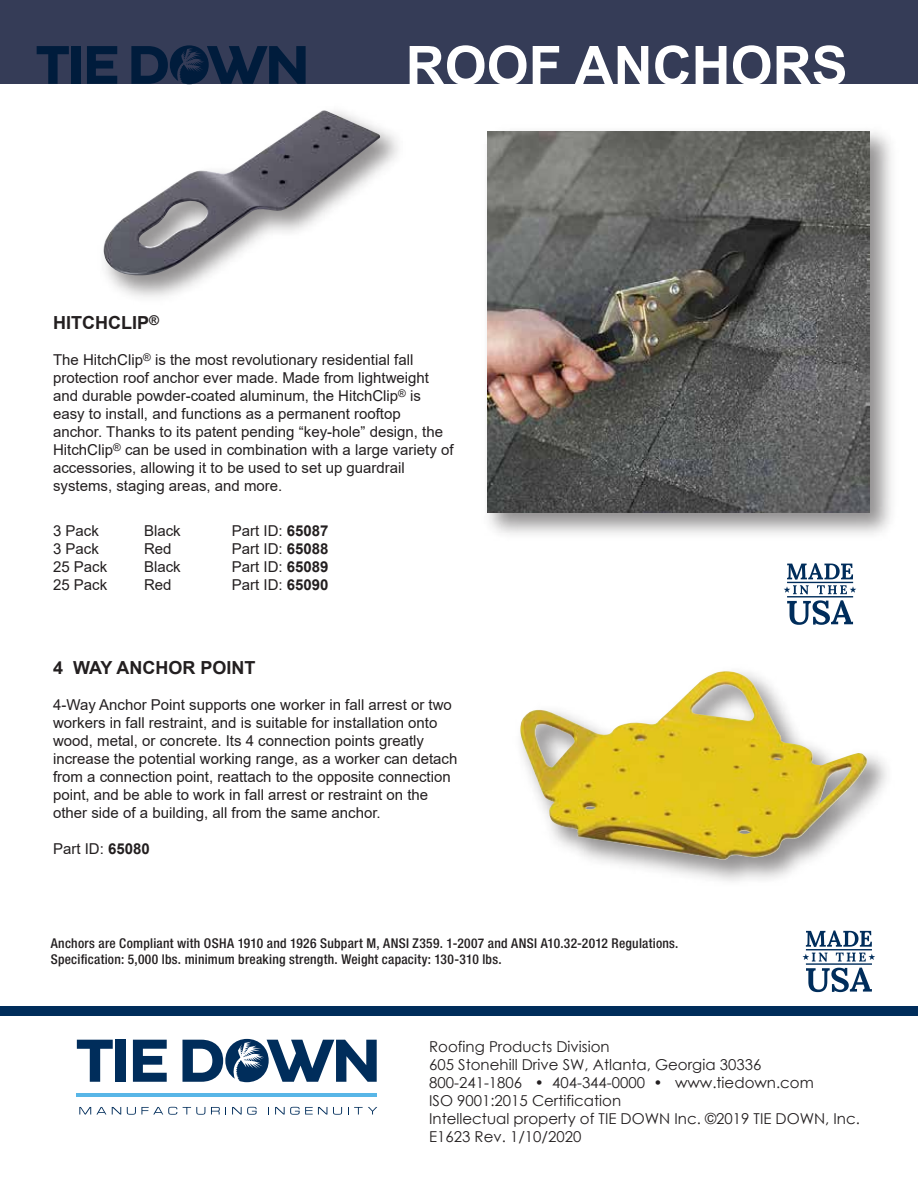
<style>
.page{position:relative;width:918px;height:1188px;background:#fff}
.page>*{position:absolute;margin:0;border:0;box-sizing:border-box;transform-origin:0 0}
.t1{font:700 54px "Arial";color:#fff}
.t2{font:700 18px "Arial";color:#231f20}
.t3{font:15px/18px "Arial";color:#231f20}
.t4{font:15px/18px "Century Gothic";color:#231f20}
.t5{font:500 condensed 13.5px/16.2px "Helvetica Neue LT Std";letter-spacing:.02em;color:#231f20}
.s1{font-weight:700}
</style>
<div class="page">
<div style="left:0;top:1006px;width:918px;height:9px;background:#002d5b"></div>
<svg style="left:77px;top:1040px;width:36px;height:42px"></svg>
<div style="left:116px;top:1040px;width:10px;height:42px;background:#002d5b"></div>
<svg style="left:133px;top:1040px;width:34px;height:42px"></svg>
<svg style="left:182px;top:1039px;width:195px;height:43px"></svg>
<hr style="left:77px;top:1093px;width:300px;height:3px;background:#58b6e7">
<svg style="left:79px;top:1107px;width:27px;height:8px"></svg>
<svg style="left:112px;top:1107px;width:9px;height:8px"></svg>
<svg style="left:127px;top:1107px;width:50px;height:8px"></svg>
<svg style="left:183px;top:1107px;width:22px;height:8px"></svg>
<svg style="left:211px;top:1107px;width:15px;height:8px"></svg>
<svg style="left:232px;top:1107px;width:25px;height:8px"></svg>
<svg style="left:275px;top:1107px;width:52px;height:8px"></svg>
<svg style="left:333px;top:1107px;width:9px;height:8px"></svg>
<svg style="left:348px;top:1107px;width:29px;height:8px"></svg>
<svg style="left:784px;top:563px;width:72px;height:62px"></svg>
<svg style="left:802px;top:930px;width:73px;height:62px"></svg>
<div style="left:0;top:0;width:918px;height:84px;background:#353c57"></div>
<img style="left:520px;top:671px;width:348px;height:189px">
<img style="left:487px;top:131px;width:404px;height:404px">
<img style="left:488px;top:131px;width:381px;height:382px">
<img style="left:101px;top:110px;width:280px;height:166px">
<svg style="left:37px;top:46px;width:32px;height:38px"></svg>
<div style="left:72px;top:46px;width:9px;height:38px;background:#001c3c"></div>
<svg style="left:87px;top:46px;width:30px;height:38px"></svg>
<svg style="left:131px;top:45px;width:175px;height:39px"></svg>
<h1 class="t1" style="left:406px;top:30px;width:443px">ROOF ANCHORS</h1>
<p class="t2" style="left:53px;top:311px;width:107px">HITCHCLIP<sup>®</sup></p>
<p class="t3" style="left:53px;top:351px;width:402px">The HitchClip<sup>®</sup> is the most revolutionary residential fall protection roof anchor ever made. Made from lightweight and durable powder-coated aluminum, the HitchClip<sup>®</sup> is easy to install, and functions as a permanent rooftop anchor. Thanks to its patent pending “key-hole” design, the HitchClip<sup>®</sup> can be used in combination with a large variety of accessories, allowing it to be used to set up guardrail systems, staging areas, and more.</p>
<p class="t3" style="left:53px;top:521px;width:47px">3 Pack</p>
<p class="t3" style="left:144px;top:521px;width:38px">Black</p>
<p class="t3" style="left:232px;top:521px;width:98px">Part ID: <span class="s1">65087</span></p>
<p class="t3" style="left:53px;top:539px;width:47px">3 Pack</p>
<p class="t3" style="left:144px;top:539px;width:29px">Red</p>
<p class="t3" style="left:232px;top:539px;width:98px">Part ID: <span class="s1">65088</span></p>
<p class="t3" style="left:53px;top:557px;width:56px">25 Pack</p>
<p class="t3" style="left:144px;top:557px;width:38px">Black</p>
<p class="t3" style="left:232px;top:557px;width:98px">Part ID: <span class="s1">65089</span></p>
<p class="t3" style="left:53px;top:575px;width:56px">25 Pack</p>
<p class="t3" style="left:144px;top:575px;width:29px">Red</p>
<p class="t3" style="left:232px;top:575px;width:98px">Part ID: <span class="s1">65090</span></p>
<p class="t2" style="left:53px;top:656px;width:204px">4 WAY ANCHOR POINT</p>
<p class="t3" style="left:53px;top:695px;width:406px">4-Way Anchor Point supports one worker in fall arrest or two workers in fall restraint, and is suitable for installation onto wood, metal, or concrete. Its 4 connection points greatly increase the potential working range, as a worker can detach from a connection point, reattach to the opposite connection point, and be able to work in fall arrest or restraint on the other side of a building, all from the same anchor.</p>
<p class="t3" style="left:53px;top:839px;width:98px">Part ID: <span class="s1">65080</span></p>
<p class="t5" style="left:51px;top:935px;width:629px">Anchors are Compliant with OSHA 1910 and 1926 Subpart M, ANSI Z359. 1-2007 and ANSI A10.32-2012 Regulations.<br>Specification: 5,000 lbs. minimum breaking strength. Weight capacity: 130-310 lbs.</p>
<p class="t4" style="left:429px;top:1037px;width:432px">Roofing Products Division<br>605 Stonehill Drive SW, Atlanta, Georgia 30336<br>800-241-1806 • 404-344-0000 • www.tiedown.com<br>ISO 9001:2015 Certification<br>Intellectual property of TIE DOWN Inc. ©2019 TIE DOWN, Inc.<br>E1623 Rev. 1/10/2020</p>
</div>
